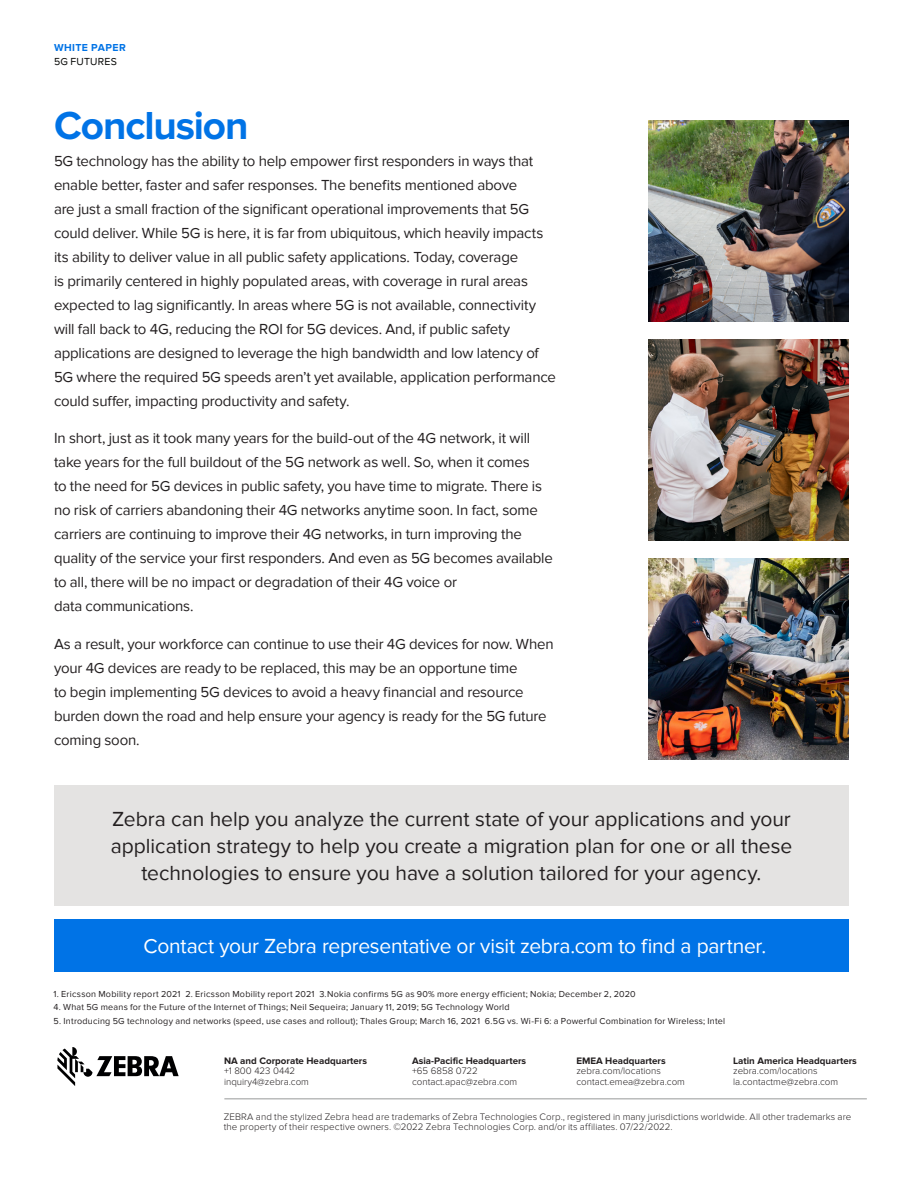
<style>
.page{position:relative;width:918px;height:1188px;background:#fff}
.page>*{position:absolute;margin:0;border:0;box-sizing:border-box;transform-origin:0 0}
.Subhead-3{font:700 40.5px "Proxima Nova";color:#0073e6}
.CTA-Call_To_Action{font:21px/27px "Proxima Nova";color:#231f20;text-align:center}
.CTA-Call_To_Action-2{font:21px "Proxima Nova";letter-spacing:-.01em;color:#fff}
.Body{font:15px/24px "Proxima Nova";letter-spacing:-.015em;color:#231f20}
.Collateral_Type{font:700 10.5px "Proxima Nova";letter-spacing:.04em;color:#0073e6}
.t1{font:10.5px "Proxima Nova";letter-spacing:.02em;color:#040503}
.Legal-NALA{font:300 9.75px/10.5px "Proxima Nova";letter-spacing:.005em;color:#231f20}
.Legal-Spec_Sheets{font:700 9.75px "Proxima Nova";color:#231f20}
.Legal-Spec_Sheets-2{font:300 9.75px "Proxima Nova";color:#231f20}
.Sidebar_Body{font:9px "Proxima Nova";letter-spacing:.025em;color:#231f20}
</style>
<div class="page">
<div style="left:54px;top:785px;width:795px;height:121px;background:#e4e3e2"></div>
<img style="left:648px;top:121px;width:201px;height:201px">
<img style="left:648px;top:559px;width:201px;height:201px">
<img style="left:648px;top:340px;width:201px;height:201px">
<div style="left:54px;top:920px;width:795px;height:52px;background:#0073e6"></div>
<hr style="left:224px;top:1099px;width:643px;height:1px;background:#989999">
<svg style="left:57px;top:1047px;width:122px;height:39px"></svg>
<p class="Collateral_Type" style="left:54px;top:41px;width:73px">WHITE PAPER</p>
<p class="t1" style="left:54px;top:55px;width:65px">5G FUTURES</p>
<p class="Subhead-3" style="left:54px;top:102px;width:196px">Conclusion</p>
<p class="Body" style="left:54px;top:149px;width:503px">5G technology has the ability to help empower first responders in ways that enable better, faster and safer responses. The benefits mentioned above<br>are just a small fraction of the significant operational improvements that 5G could deliver. While 5G is here, it is far from ubiquitous, which heavily impacts its ability to deliver value in all public safety applications. Today, coverage<br>is primarily centered in highly populated areas, with coverage in rural areas expected to lag significantly. In areas where 5G is not available, connectivity will fall back to 4G, reducing the ROI for 5G devices. And, if public safety applications are designed to leverage the high bandwidth and low latency of 5G where the required 5G speeds aren’t yet available, application performance could suffer, impacting productivity and safety.</p>
<p class="Body" style="left:54px;top:427px;width:500px">In short, just as it took many years for the build-out of the 4G network, it will take years for the full buildout of the 5G network as well. So, when it comes<br>to the need for 5G devices in public safety, you have time to migrate. There is no risk of carriers abandoning their 4G networks anytime soon. In fact, some carriers are continuing to improve their 4G networks, in turn improving the quality of the service your first responders. And even as 5G becomes available to all, there will be no impact or degradation of their 4G voice or<br>data communications.</p>
<p class="Body" style="left:54px;top:632px;width:501px">As a result, your workforce can continue to use their 4G devices for now. When your 4G devices are ready to be replaced, this may be an opportune time<br>to begin implementing 5G devices to avoid a heavy financial and resource burden down the road and help ensure your agency is ready for the 5G future coming soon.</p>
<p class="CTA-Call_To_Action" style="left:111px;top:806px;width:683px">Zebra can help you analyze the current state of your applications and your application strategy to help you create a migration plan for one or all these technologies to ensure you have a solution tailored for your agency.</p>
<p class="CTA-Call_To_Action-2" style="left:143px;top:934px;width:624px">Contact your Zebra representative or visit zebra.com to find a partner.</p>
<p class="Sidebar_Body" style="left:53px;top:989px;width:584px">1. Ericsson Mobility report 2021 2. Ericsson Mobility report 2021 3.Nokia confirms 5G as 90% more energy efficient; Nokia; December 2, 2020</p>
<p class="Sidebar_Body" style="left:53px;top:1002px;width:458px">4. What 5G means for the Future of the Internet of Things; Neil Sequeira; January 11, 2019; 5G Technology World</p>
<p class="Sidebar_Body" style="left:53px;top:1015px;width:673px">5. Introducing 5G technology and networks (speed, use cases and rollout); Thales Group; March 16, 2021 6.5G vs. Wi-Fi 6: a Powerful Combination for Wireless; Intel</p>
<p class="Legal-Spec_Sheets" style="left:224px;top:1055px;width:145px">NA and Corporate Headquarters</p>
<p class="Legal-Spec_Sheets-2" style="left:224px;top:1067px;width:73px">+1 800 423 0442</p>
<p class="Legal-Spec_Sheets-2" style="left:224px;top:1077px;width:86px">inquiry4@zebra.com</p>
<p class="Legal-Spec_Sheets" style="left:412px;top:1055px;width:116px">Asia-Pacific Headquarters</p>
<p class="Legal-NALA" style="left:412px;top:1066px;width:107px">+65 6858 0722 contact.apac@zebra.com</p>
<p class="Legal-Spec_Sheets" style="left:576px;top:1055px;width:91px">EMEA Headquarters</p>
<p class="Legal-NALA" style="left:576px;top:1066px;width:110px">zebra.com/locations contact.emea@zebra.com</p>
<p class="Legal-Spec_Sheets" style="left:733px;top:1055px;width:125px">Latin America Headquarters</p>
<p class="Legal-NALA" style="left:733px;top:1066px;width:107px">zebra.com/locations la.contactme@zebra.com</p>
<p class="Legal-NALA" style="left:224px;top:1112px;width:629px">ZEBRA and the stylized Zebra head are trademarks of Zebra Technologies Corp., registered in many jurisdictions worldwide. All other trademarks are the property of their respective owners. ©2022 Zebra Technologies Corp. and/or its affiliates. 07/22/2022.</p>
</div>
